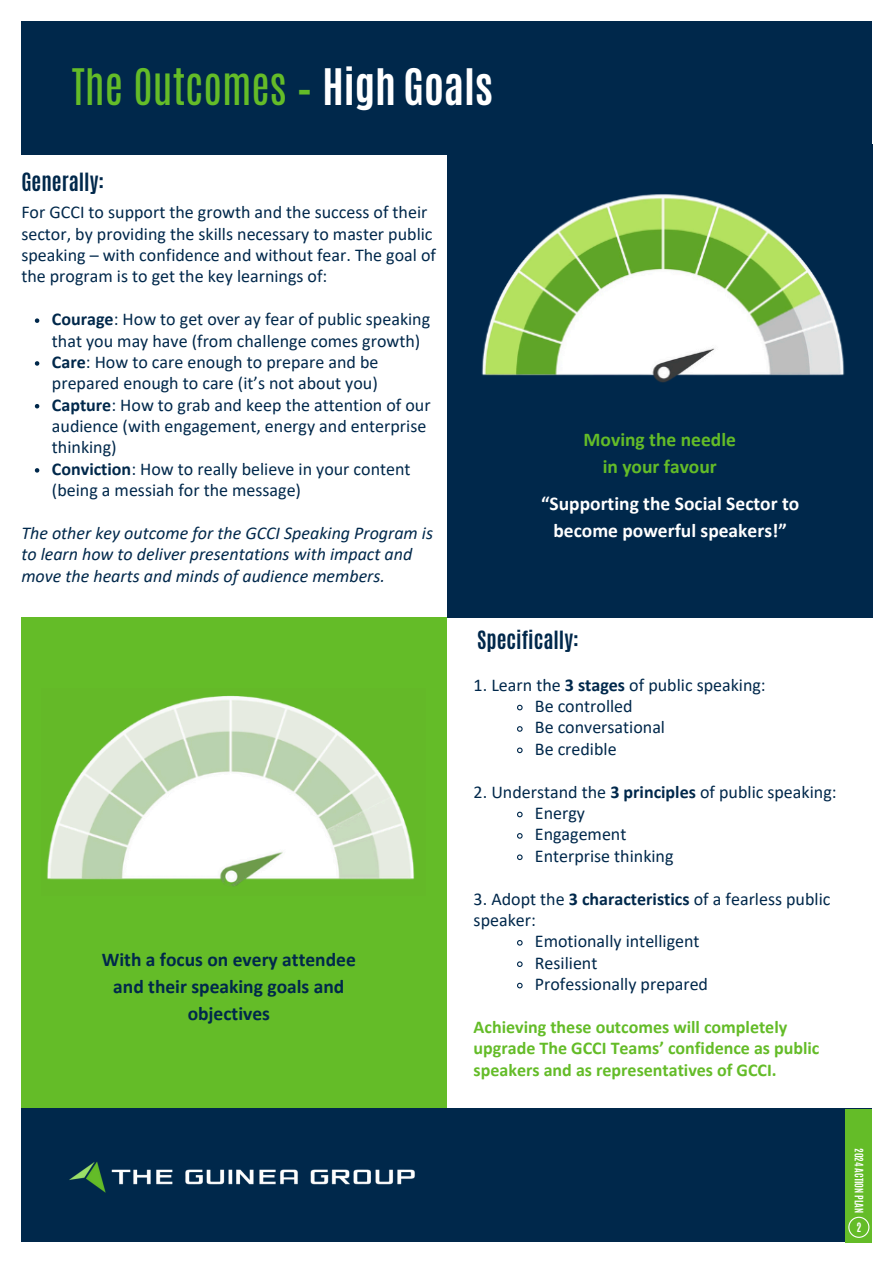
<style>
.page{position:relative;width:894px;height:1264px;background:#fff}
.page>*{position:absolute;margin:0;border:0;box-sizing:border-box;transform-origin:0 0}
.t1{font:42px "Antonio";color:#64bc28}
.t2{font:700 21px "Antonio";color:#00284b}
.t3{font:700 19.5px/27px "Calibri";color:#00284b;text-align:center}
.t4{font:700 19.5px/27px "Calibri";color:#fff;text-align:center}
.t5{font:700 19.5px/27px "Calibri";color:#64bc28;text-align:center}
.t6{font:18px/21.3px "Calibri";color:#00284b}
.t7{font:italic 18px/21.3px "Calibri";color:#00284b}
.t8{font:700 18px/21.3px "Calibri";color:#64bc28}
.t9{font:700 10.8px "Antonio";color:#fff}
.t10{font:700 9.75px "Antonio";color:#fff}
.s1{font-weight:700;color:#fff}
.s2{font-weight:700}
</style>
<div class="page">
<div style="left:21px;top:1108px;width:851px;height:134px;background:#00284b"></div>
<div style="left:447px;top:144px;width:425px;height:474px;background:#00284b"></div>
<img style="left:481px;top:194px;width:364px;height:189px">
<div style="left:21px;top:21px;width:850px;height:134px;background:#00284b"></div>
<div style="left:845px;top:1108px;width:27px;height:134px;background:#64bc28"></div>
<svg style="left:848px;top:1216px;width:21px;height:21px"></svg>
<img style="left:69px;top:1162px;width:346px;height:31px">
<div style="left:21px;top:618px;width:425px;height:489px;background:#64bc28"></div>
<img style="left:47px;top:695px;width:368px;height:192px">
<svg style="left:35px;top:318px;width:4px;height:5px"></svg>
<svg style="left:35px;top:361px;width:4px;height:5px"></svg>
<svg style="left:35px;top:404px;width:4px;height:4px"></svg>
<svg style="left:35px;top:468px;width:4px;height:4px"></svg>
<svg style="left:517px;top:704px;width:6px;height:7px"></svg>
<svg style="left:517px;top:726px;width:6px;height:6px"></svg>
<svg style="left:517px;top:747px;width:6px;height:7px"></svg>
<svg style="left:517px;top:811px;width:6px;height:7px"></svg>
<svg style="left:517px;top:833px;width:6px;height:6px"></svg>
<svg style="left:517px;top:854px;width:6px;height:7px"></svg>
<svg style="left:517px;top:940px;width:6px;height:6px"></svg>
<svg style="left:517px;top:961px;width:6px;height:6px"></svg>
<svg style="left:517px;top:982px;width:6px;height:7px"></svg>
<h2 class="t1" style="left:72px;top:57px;width:422px">The Outcomes – <span class="s1">High Goals</span></h2>
<h2 class="t2" style="left:21px;top:167px;width:84px">Generally:</h2>
<p class="t6" style="left:21px;top:203px;width:416px">For GCCI to support the growth and the success of their sector, by providing the skills necessary to master public speaking – with confidence and without fear. The goal of the program is to get the key learnings of:</p>
<p class="t6" style="left:52px;top:310px;width:379px"><span class="s2">Courage</span>: How to get over ay fear of public speaking that you may have (from challenge comes growth)</p>
<h4 class="t6" style="left:52px;top:353px;width:328px"><span class="s2">Care</span>: How to care enough to prepare and be prepared enough to care (it’s not about you)</h4>
<p class="t6" style="left:52px;top:395px;width:380px"><span class="s2">Capture</span>: How to grab and keep the attention of our audience (with engagement, energy and enterprise thinking)</p>
<h2 class="t6" style="left:52px;top:459px;width:360px"><span class="s2">Conviction</span>: How to really believe in your content (being a messiah for the message)</h2>
<h2 class="t7" style="left:21px;top:524px;width:413px">The other key outcome for the GCCI Speaking Program is to learn how to deliver presentations with impact and move the hearts and minds of audience members.</h2>
<p class="t3" style="left:102px;top:947px;width:255px">With a focus on every attendee and their speaking goals and objectives</p>
<p class="t5" style="left:583px;top:428px;width:154px">Moving the needle in your favour</p>
<p class="t4" style="left:541px;top:491px;width:260px">“Supporting the Social Sector to become powerful speakers!”</p>
<h4 class="t2" style="left:477px;top:625px;width:103px">Specifically:</h4>
<h4 class="t6" style="left:473px;top:675px;width:293px">1. Learn the <span class="s2">3 stages</span> of public speaking:</h4>
<p class="t6" style="left:534px;top:697px;width:99px">Be controlled</p>
<p class="t6" style="left:534px;top:718px;width:132px">Be conversational</p>
<p class="t6" style="left:534px;top:739px;width:83px">Be credible</p>
<h4 class="t6" style="left:473px;top:782px;width:364px">2. Understand the <span class="s2">3 principles</span> of public speaking:</h4>
<p class="t6" style="left:534px;top:803px;width:52px">Energy</p>
<p class="t6" style="left:534px;top:825px;width:93px">Engagement</p>
<p class="t6" style="left:534px;top:846px;width:140px">Enterprise thinking</p>
<h4 class="t6" style="left:473px;top:889px;width:358px">3. Adopt the <span class="s2">3 characteristics</span> of a fearless public speaker:</h4>
<p class="t6" style="left:534px;top:932px;width:166px">Emotionally intelligent</p>
<p class="t6" style="left:534px;top:953px;width:64px">Resilient</p>
<p class="t6" style="left:534px;top:974px;width:175px">Professionally prepared</p>
<h3 class="t8" style="left:473px;top:1017px;width:347px">Achieving these outcomes will completely upgrade The GCCI Teams’ confidence as public speakers and as representatives of GCCI.</h3>
<p class="t10" style="left:865px;top:1148px;width:66px;rotate:90deg">2024 ACTION PLAN</p>
<p class="t9" style="left:856px;top:1219px;width:7px">2</p>
</div>
